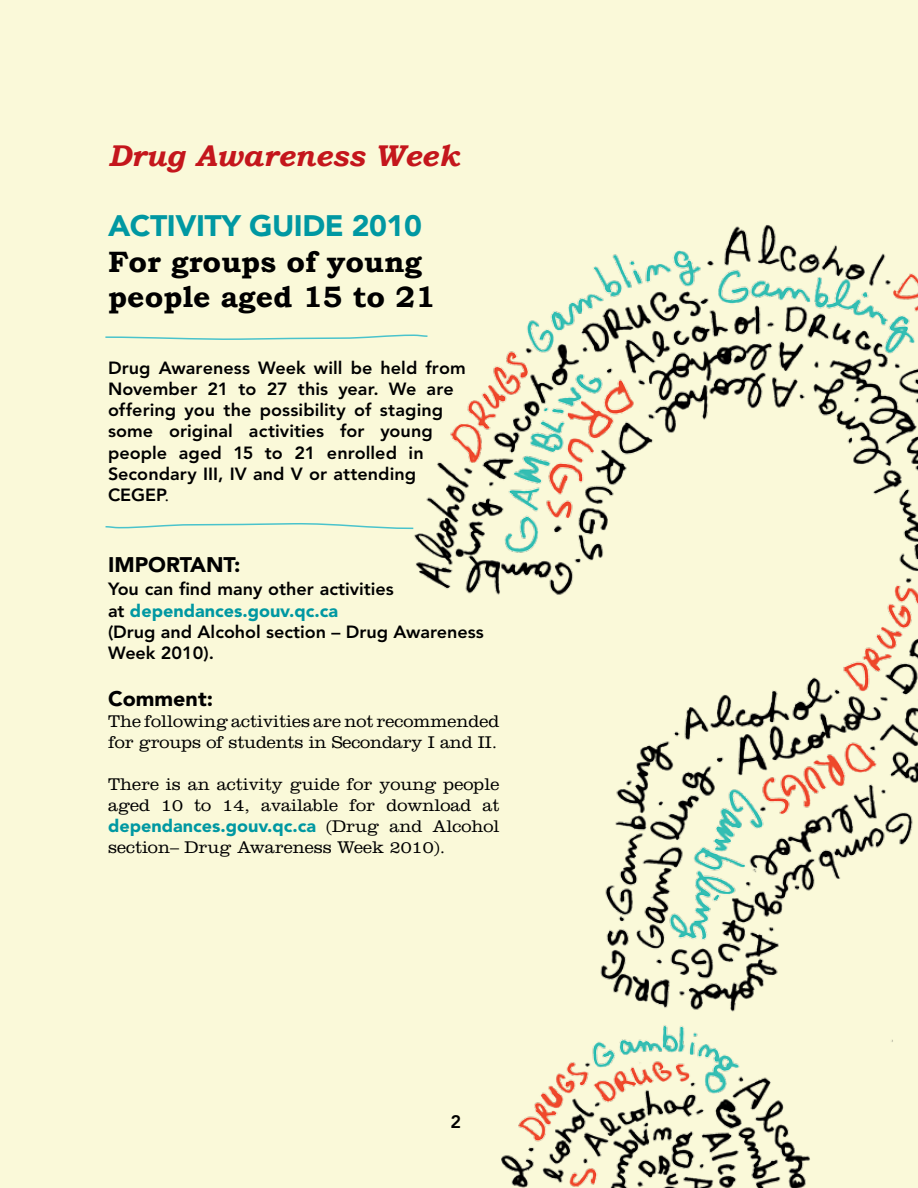
<style>
.page{position:relative;width:918px;height:1188px;background:#faf9d9}
.page>*{position:absolute;margin:0;border:0;box-sizing:border-box;transform-origin:0 0}
.t1{font:italic 700 30px "Bookman Old Style";color:#c4161c}
.t2{font:700 29.4px/35.2px "Bookman Old Style";color:#000}
.t3{font:900 29.4px "Avenir";letter-spacing:-.015em;color:#0098a2}
.t4{font:900 21px "Avenir";color:#000}
.t5{font:800 18px "Avenir";color:#000}
.t6{font:800 17.55px/21.1px "Avenir";color:#000}
.t7{font:300 17.55px/21.1px "Clarendon";color:#000}
.t8{font:900 17.55px "Avenir";color:#0098a2}
.s1{font-family:"Clarendon";font-weight:300}
.s2{font-weight:900;color:#0098a2}
.s3{font-family:"Clarendon";font-weight:300;color:#000}
</style>
<div class="page">
<svg style="left:105px;top:523px;width:221px;height:6px"></svg>
<svg style="left:105px;top:336px;width:221px;height:4px"></svg>
<img style="left:326px;top:225px;width:592px;height:963px">
<h1 class="t1" style="left:108px;top:137px;width:352px">Drug Awareness Week</h1>
<h2 class="t3" style="left:108px;top:208px;width:315px">ACTIVITY GUIDE 2010</h2>
<h2 class="t2" style="left:108px;top:244px;width:329px">For groups of young people aged 15 to 21</h2>
<p class="t6" style="left:108px;top:358px;width:359px">Drug Awareness Week will be held from<br>November 21 to 27 this year. We are offering you the possibility of staging some original activities for young people aged 15 to 21 enrolled in<br>Secondary III, IV and V or attending<br>CEGEP<span class="s1">.</span></p>
<p class="t4" style="left:108px;top:552px;width:134px">IMPORTANT:</p>
<p class="t6" style="left:108px;top:578px;width:377px;line-height:21.6px">You can find many other activities<br>at <span class="s2">dependances.gouv.qc.ca<br></span>(Drug and Alcohol section – Drug Awareness<br>Week 2010).</p>
<p class="t4" style="left:108px;top:686px;width:107px">Comment:</p>
<p class="t7" style="left:108px;top:710px;width:393px">The following activities are not recommended for groups of students in Secondary I and II.</p>
<p class="t7" style="left:108px;top:773px;width:393px">There is an activity guide for young people aged 10 to 14, available for download at</p>
<p class="t8" style="left:108px;top:815px;width:393px">dependances.gouv.qc.ca <span class="s3">(Drug and Alcohol</span></p>
<p class="t7" style="left:108px;top:837px;width:339px">section– Drug Awareness Week 2010).</p>
<p class="t5" style="left:450px;top:1111px;width:12px">2</p>
</div>
